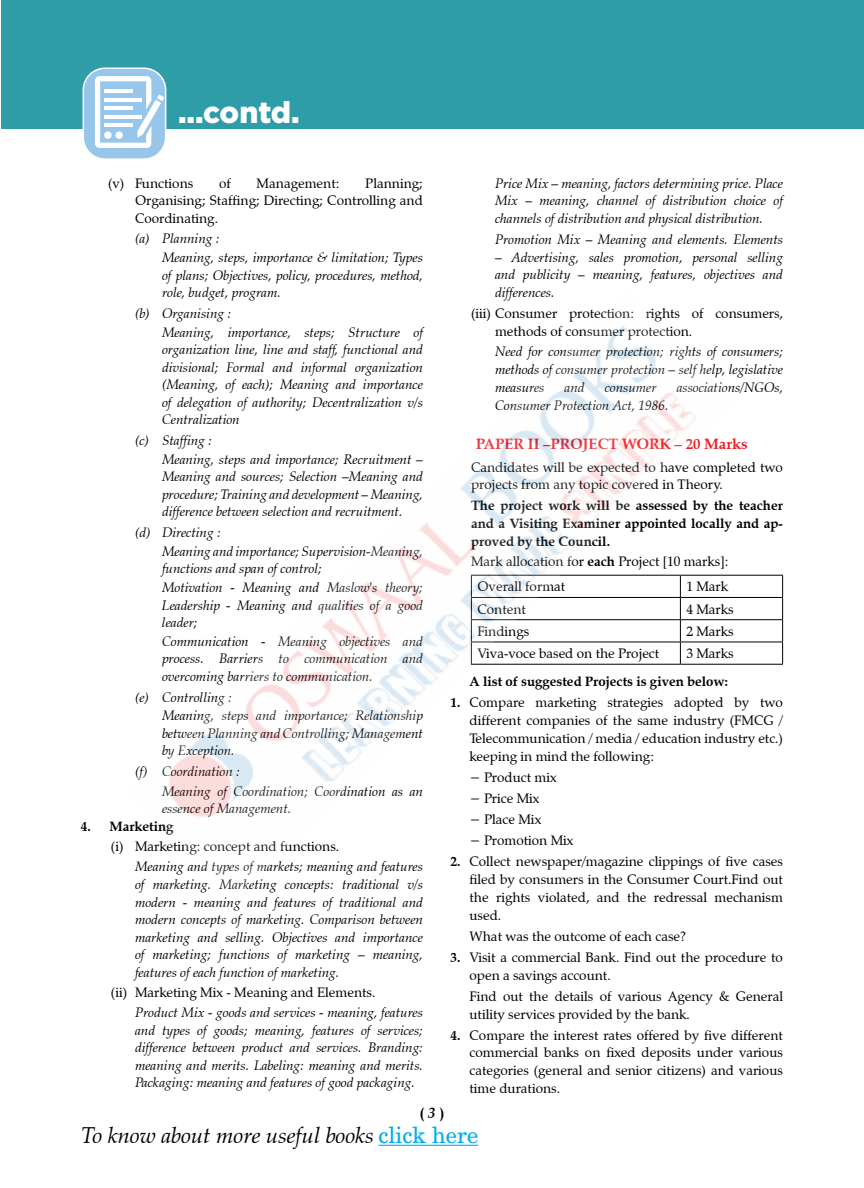
<style>
.page{position:relative;width:864px;height:1188px;background:#fff}
.page>*{position:absolute;margin:0;border:0;box-sizing:border-box;transform-origin:0 0}
.t1{font:900 30px "Gotham";letter-spacing:-.01em;color:#fff}
.t2{font:italic 22.5px "Zapf Calligraphic 801 BT";color:#000}
.t3{font:700 15px "Zapf Calligraphic 801 BT";color:#ed1d24}
.t4{font:700 15px "Zapf Calligraphic 801 BT";color:#000}
.t5{font:italic 13.5px/17.9px "Zapf Calligraphic 801 BT";color:#000}
.t6{font:13.5px/17.9px "Zapf Calligraphic 801 BT";color:#000}
.t7{font:700 13.5px/17.9px "Zapf Calligraphic 801 BT";color:#000;text-align:justify}
.s1{font-weight:700}
.s2{font-style:italic}
.s3{font-family:"New Century Schlbk";font-style:normal;color:#00aeef}
</style>
<div class="page">
<hr style="left:378px;top:1145px;width:100px;height:1px;background:#00aeef">
<div style="left:2px;top:0;width:862px;height:128px;background:#2f9da7"></div>
<hr style="left:680px;top:575px;width:103px;height:1px;background:#000">
<hr style="left:680px;top:597px;width:103px;height:1px;background:#000">
<hr style="left:680px;top:619px;width:103px;height:1px;background:#000">
<hr style="left:680px;top:642px;width:103px;height:1px;background:#000">
<svg style="left:782px;top:576px;width:1px;height:88px"></svg>
<hr style="left:680px;top:664px;width:103px;height:1px;background:#000">
<div style="left:83px;top:68px;width:83px;height:91px;background:#97c6ea;border-radius:22px"></div>
<div style="left:83px;top:68px;width:83px;height:91px;border:2px solid #fff;border-radius:22px"></div>
<svg style="left:95px;top:76px;width:69px;height:72px"></svg>
<img style="left:169px;top:326px;width:565px;height:491px">
<svg style="left:441px;top:686px;width:13px;height:1px"></svg>
<svg style="left:460px;top:686px;width:14px;height:1px"></svg>
<h1 class="t1" style="left:178px;top:92px;width:123px">...contd.</h1>
<p class="t6" style="left:135px;top:174px;width:289px;text-align:justify;text-indent:230px">Planning; Organising; Staffing; Directing; Controlling and Coordinating.</p>
<p class="t5" style="left:162px;top:230px;width:263px;text-indent:-27px">(a) Planning :<br>Meaning, steps, importance &amp; limitation; Types of plans; Objectives, policy, procedures, method, role, budget, program.</p>
<p class="t5" style="left:162px;top:304px;width:263px;text-indent:-27px">(b) Organising :<br>Meaning, importance, steps; Structure of organization line, line and staff, functional and divisional; Formal and informal organization (Meaning, of each); Meaning and importance of delegation of authority; Decentralization v/s Centralization</p>
<p class="t5" style="left:162px;top:432px;width:263px;text-indent:-27px">(c) Staffing :<br>Meaning, steps and importance; Recruitment – Meaning and sources; Selection –Meaning and procedure; Training and development – Meaning, difference between selection and recruitment.</p>
<p class="t5" style="left:162px;top:524px;width:263px;text-indent:-27px">(d) Directing :<br>Meaning and importance; Supervision-Meaning, functions and span of control;<br>Motivation - Meaning and Maslow's theory; Leadership - Meaning and qualities of a good leader;<br>Communication - Meaning objectives and process. Barriers to communication and overcoming barriers to communication.</p>
<p class="t5" style="left:162px;top:688px;width:263px;text-indent:-27px">(e) Controlling :<br>Meaning, steps and importance; Relationship between Planning and Controlling; Management by Exception.</p>
<p class="t5" style="left:162px;top:761px;width:263px;line-height:20.2px;text-indent:-27px">(f) Coordination :<br>Meaning of Coordination; Coordination as an</p>
<p class="t5" style="left:162px;top:800px;width:131px">essence of Management.</p>
<p class="t7" style="left:81px;top:817px;width:94px">4. Marketing</p>
<p class="t6" style="left:111px;top:838px;width:230px">(i) Marketing: concept and functions.</p>
<p class="t5" style="left:135px;top:858px;width:290px;text-align:justify">Meaning and types of markets; meaning and features of marketing. Marketing concepts: traditional v/s modern - meaning and features of traditional and modern concepts of marketing. Comparison between marketing and selling. Objectives and importance of marketing; functions of marketing – meaning, features of each function of marketing.</p>
<p class="t6" style="left:111px;top:983px;width:266px">(ii) Marketing Mix - Meaning and Elements.</p>
<p class="t5" style="left:135px;top:1004px;width:290px;text-align:justify">Product Mix - goods and services - meaning, features and types of goods; meaning, features of services; difference between product and services. Branding: meaning and merits. Labeling: meaning and merits.<br>Packaging: meaning and features of good packaging.</p>
<p class="t6" style="left:108px;top:174px;width:87px">(v) Functions</p>
<p class="t6" style="left:219px;top:174px;width:13px">of</p>
<p class="t6" style="left:257px;top:174px;width:84px">Management:</p>
<p class="t5" style="left:495px;top:174px;width:289px;text-align:justify">Price Mix – meaning, factors determining price. Place Mix – meaning, channel of distribution choice of channels of distribution and physical distribution.</p>
<p class="t5" style="left:495px;top:230px;width:290px">Promotion Mix – Meaning and elements. Elements</p>
<p class="t5" style="left:495px;top:248px;width:290px;text-align:justify">– Advertising, sales promotion, personal selling and publicity – meaning, features, objectives and differences.</p>
<p class="t6" style="left:495px;top:304px;width:289px;text-indent:-24px">(iii) Consumer protection: rights of consumers, methods of consumer protection.</p>
<p class="t5" style="left:495px;top:342px;width:290px;text-align:justify">Need for consumer protection; rights of consumers; methods of consumer protection – self help, legislative measures</p>
<p class="t5" style="left:565px;top:378px;width:22px">and</p>
<p class="t5" style="left:605px;top:378px;width:53px">consumer</p>
<p class="t5" style="left:677px;top:378px;width:108px">associations/NGOs,</p>
<p class="t5" style="left:495px;top:396px;width:175px">Consumer Protection Act, 1986.</p>
<p class="t3" style="left:476px;top:435px;width:273px">PAPER II –PROJECT WORK – 20 Marks</p>
<p class="t6" style="left:471px;top:458px;width:313px">Candidates will be expected to have completed two projects from any topic covered in Theory.</p>
<p class="t7" style="left:471px;top:496px;width:313px">The project work will be assessed by the teacher and a Visiting Examiner appointed locally and ap&shy;proved by the Council.</p>
<p class="t6" style="left:477px;top:549px;width:253px;line-height:25.3px;text-indent:-6px">Mark allocation for <span class="s1">each</span> Project [10 marks]:<br>Overall format</p>
<p class="t6" style="left:686px;top:578px;width:43px">1 Mark</p>
<p class="t6" style="left:477px;top:600px;width:50px">Content</p>
<p class="t6" style="left:686px;top:600px;width:49px">4 Marks</p>
<p class="t6" style="left:477px;top:622px;width:53px">Findings</p>
<p class="t6" style="left:686px;top:622px;width:49px">2 Marks</p>
<p class="t6" style="left:477px;top:645px;width:183px">Viva-voce based on the Project</p>
<p class="t6" style="left:686px;top:645px;width:49px">3 Marks</p>
<p class="t7" style="left:469px;top:673px;width:260px">A list of suggested Projects is given below:</p>
<p class="t6" style="left:469px;top:694px;width:315px;text-align:justify;text-indent:-19px"><span class="s1">1.</span> Compare marketing strategies adopted by two different companies of the same industry (FMCG / Telecommunication / media / education industry etc.) keeping in mind the following:</p>
<p class="t6" style="left:469px;top:767px;width:106px;line-height:21px">− Product mix<br>− Price Mix<br>− Place Mix<br>− Promotion Mix</p>
<p class="t6" style="left:469px;top:853px;width:315px;text-align:justify;text-indent:-19px"><span class="s1">2.</span> Collect newspaper/magazine clippings of five cases filed by consumers in the Consumer Court.Find out the rights violated, and the redressal mechanism used.</p>
<p class="t6" style="left:469px;top:927px;width:218px">What was the outcome of each case?</p>
<p class="t6" style="left:470px;top:948px;width:315px;text-indent:-19px"><span class="s1">3.</span> Visit a commercial Bank. Find out the procedure to open a savings account.</p>
<p class="t6" style="left:470px;top:987px;width:315px">Find out the details of various Agency &amp; General utility services provided by the bank.</p>
<p class="t6" style="left:470px;top:1026px;width:315px;text-align:justify;text-indent:-19px"><span class="s1">4.</span> Compare the interest rates offered by five different commercial banks on fixed deposits under various categories (general and senior citizens) and various time durations.</p>
<p class="t4" style="left:420px;top:1103px;width:26px">( <span class="s2">3</span> )</p>
<h2 class="t2" style="left:81px;top:1121px;width:399px">To know about more useful books <span class="s3">click here</span></h2>
</div>
